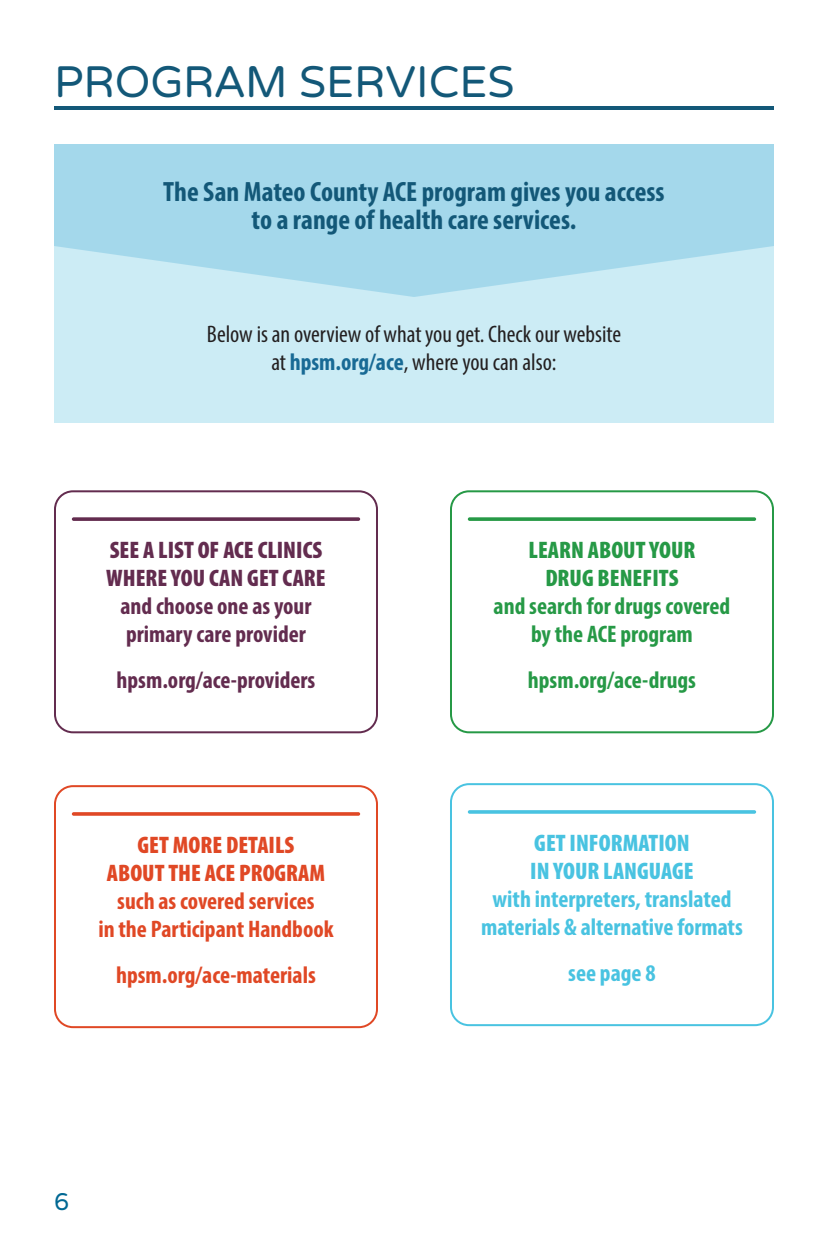
<style>
.page{position:relative;width:828px;height:1260px;background:#fff}
.page>*{position:absolute;margin:0;border:0;box-sizing:border-box;transform-origin:0 0}
.t1{font:44px "Varela Round";color:#135878}
.t2{font:700 condensed 28px/28px "Myriad Pro";color:#135878;text-align:center}
.t3{font:condensed 24px/28px "Myriad Pro";color:#231f20;text-align:center}
.t4{font:700 condensed 24px/28px "Myriad Pro";color:#e04825;text-align:center}
.t5{font:700 condensed 24px/28px "Myriad Pro";color:#49c3e1;text-align:center}
.t6{font:700 condensed 24px/28px "Myriad Pro";color:#632c4f}
.t7{font:700 condensed 24px/28px "Myriad Pro";color:#269946;text-align:center}
.t8{font:900 condensed 24px/28px "Myriad Pro";color:#632c4f}
.t9{font:900 condensed 24px/28px "Myriad Pro";color:#e04825;text-align:center}
.t10{font:900 condensed 24px/28px "Myriad Pro";color:#49c3e1}
.t11{font:900 condensed 24px/28px "Myriad Pro";color:#269946;text-align:center}
.t12{font:24px "Varela Round";color:#006893}
.s1{font-weight:700;color:#186a95}
</style>
<div class="page">
<div style="left:54px;top:144px;width:720px;height:279px;background:#caebf5"></div>
<svg style="left:54px;top:144px;width:720px;height:153px;fill:#a4d8eb"></svg>
<div style="left:54px;top:490px;width:324px;height:243px;border:2px solid #632c4f;border-radius:18px"></div>
<div style="left:54px;top:785px;width:324px;height:243px;border:2px solid #e04825;border-radius:18px"></div>
<div style="left:450px;top:490px;width:324px;height:243px;border:2px solid #269946;border-radius:18px"></div>
<div style="left:450px;top:783px;width:324px;height:243px;border:2px solid #49c3e1;border-radius:18px"></div>
<svg style="left:72px;top:517px;width:288px;height:4px"></svg>
<svg style="left:72px;top:812px;width:288px;height:4px"></svg>
<svg style="left:468px;top:517px;width:288px;height:4px"></svg>
<svg style="left:468px;top:810px;width:288px;height:4px"></svg>
<hr style="left:54px;top:106px;width:720px;height:4px;background:#135878">
<h1 class="t1" style="left:54px;top:56px;width:462px">PROGRAM SERVICES</h1>
<p class="t2" style="left:163px;top:177px;width:503px">The San Mateo County ACE program gives you access to a range of health care services.</p>
<p class="t3" style="left:207px;top:320px;width:416px">Below is an overview of what you get. Check our website at <span class="s1">hpsm.org/ace</span>, where you can also:</p>
<p class="t8" style="left:106px;top:535px;width:221px">SEE A LIST OF ACE CLINICS<br>WHERE YOU CAN GET CARE</p>
<p class="t6" style="left:121px;top:591px;width:192px">and choose one as your primary care provider</p>
<p class="t6" style="left:117px;top:665px;width:200px">hpsm.org/ace-providers</p>
<p class="t9" style="left:107px;top:830px;width:220px">GET MORE DETAILS<br>ABOUT THE ACE PROGRAM</p>
<p class="t4" style="left:98px;top:886px;width:237px">such as covered services<br>in the Participant Handbook</p>
<p class="t4" style="left:116px;top:960px;width:201px">hpsm.org/ace-materials</p>
<p class="t12" style="left:54px;top:1188px;width:17px">6</p>
<p class="t11" style="left:529px;top:535px;width:168px">LEARN ABOUT YOUR<br>DRUG BENEFITS</p>
<p class="t7" style="left:494px;top:591px;width:238px">and search for drugs covered by the ACE program</p>
<p class="t7" style="left:528px;top:665px;width:170px">hpsm.org/ace-drugs</p>
<p class="t10" style="left:530px;top:828px;width:165px">GET INFORMATION<br>IN YOUR LANGUAGE</p>
<p class="t5" style="left:481px;top:884px;width:263px">with interpreters, translated materials &amp; alternative formats</p>
<p class="t5" style="left:568px;top:958px;width:89px">see page 8</p>
</div>
